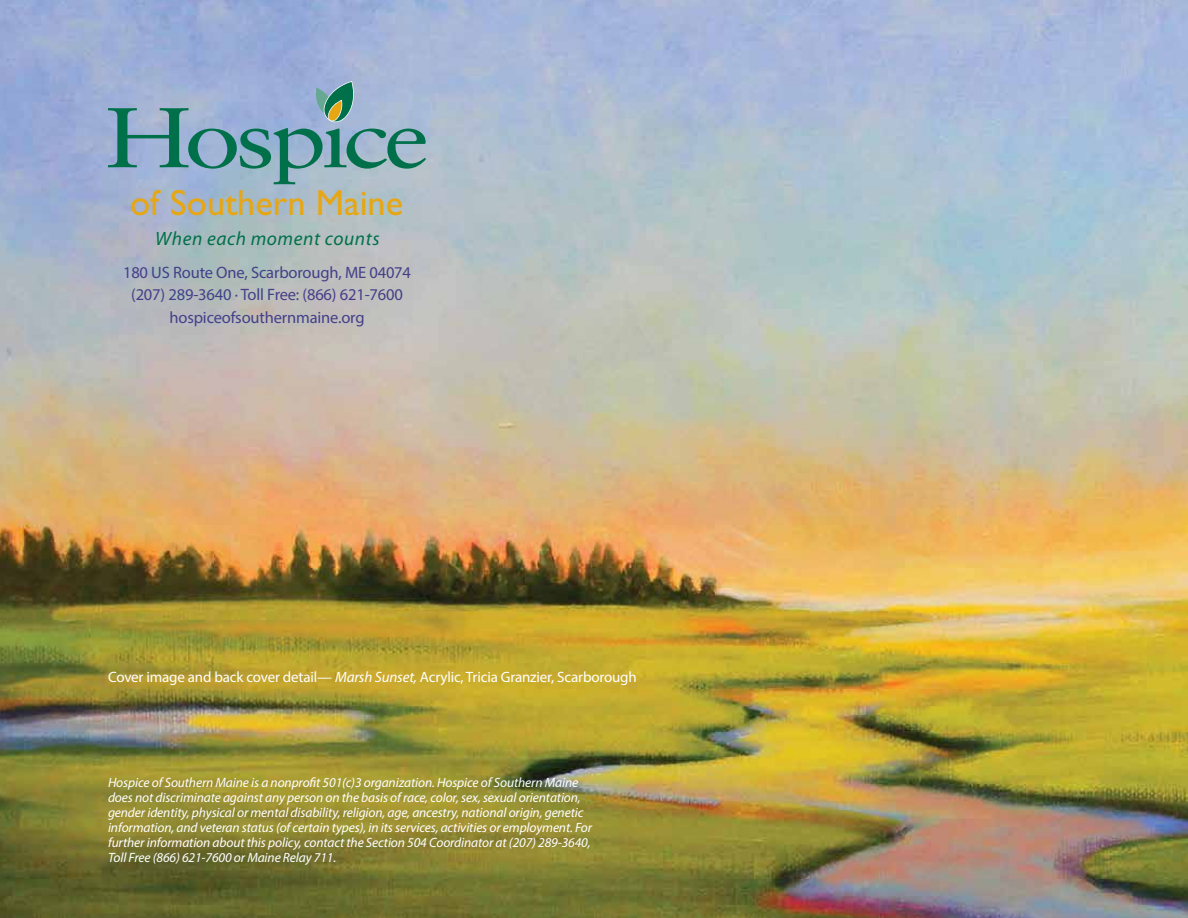
<style>
.page{position:relative;width:1188px;height:918px;background:#fff}
.page>*{position:absolute;margin:0;border:0;box-sizing:border-box;transform-origin:0 0}
.t1{font:36.45px "Gill Sans";color:#e7a614}
.t2{font:italic 19.35px "Myriad Pro";letter-spacing:.03em;color:#00704a}
.t3{font:16.5px/22.5px "Myriad Pro";letter-spacing:-.01em;color:#434089;text-align:center}
.t4{font:15px "Myriad Pro";letter-spacing:-.01em;color:#fff}
.t5{font:italic 13.5px/15px "Myriad Pro";letter-spacing:-.01em;color:#fff}
.s1{font-style:italic}
</style>
<div class="page">
<img style="left:0;top:0;width:1188px;height:918px">
<svg style="left:108px;top:81px;width:318px;height:103px;background:#86a9bb"></svg>
<h1 class="t1" style="left:130px;top:182px;width:275px">of Southern Maine</h1>
<h2 class="t2" style="left:155px;top:227px;width:226px">When each moment counts</h2>
<p class="t3" style="left:123px;top:261px;width:290px">180 US Route One, Scarborough, ME 04074 (207) 289-3640 · Toll Free: (866) 621-7600 hospiceofsouthernmaine.org</p>
<p class="t4" style="left:108px;top:668px;width:530px">Cover image and back cover detail— <span class="s1">Marsh Sunset,</span> Acrylic, Tricia Granzier, Scarborough</p>
<p class="t5" style="left:108px;top:775px;width:486px">Hospice of Southern Maine is a nonprofit 501(c)3 organization. Hospice of Southern Maine does not discriminate against any person on the basis of race, color, sex, sexual orientation, gender identity, physical or mental disability, religion, age, ancestry, national origin, genetic information, and veteran status (of certain types), in its services, activities or employment. For further information about this policy, contact the Section 504 Coordinator at (207) 289-3640, Toll Free (866) 621-7600 or Maine Relay 711.</p>
</div>
